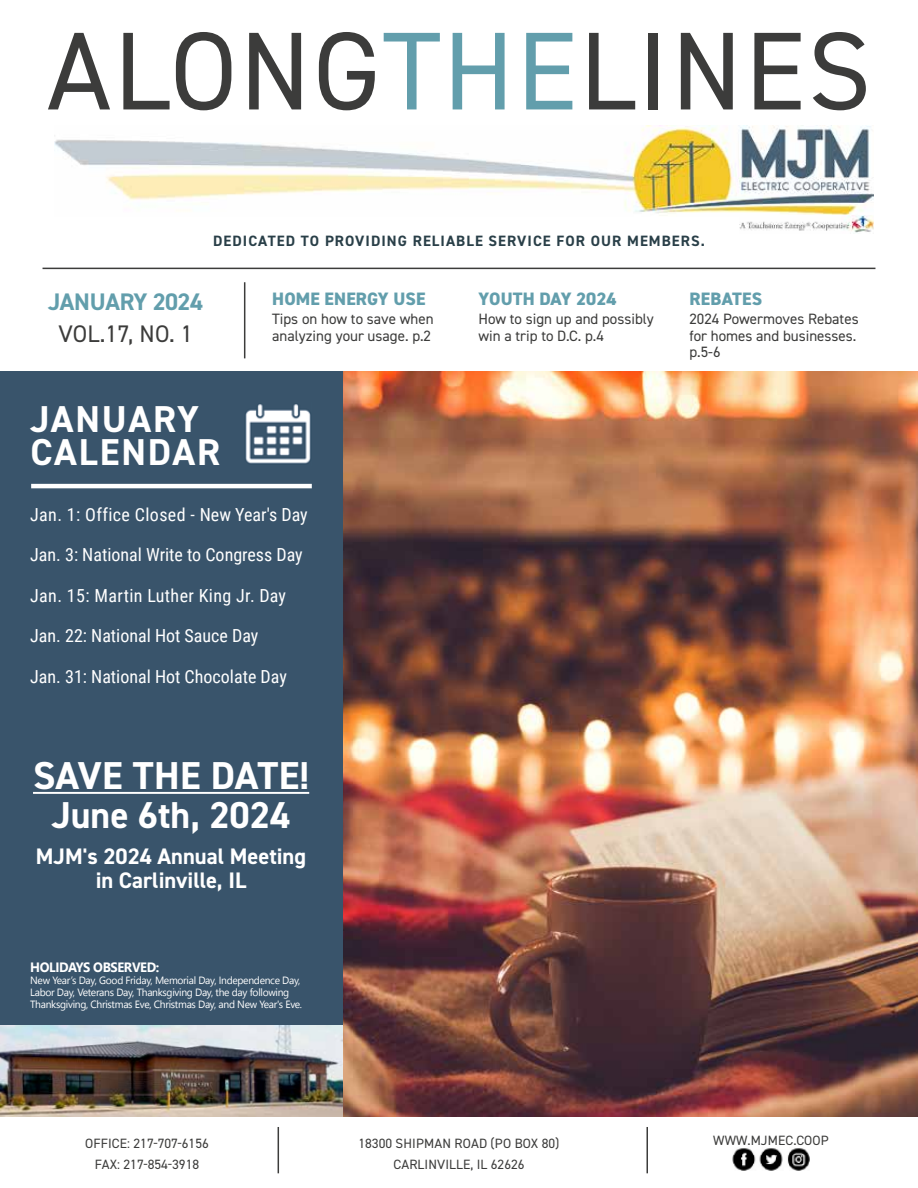
<style>
.page{position:relative;width:918px;height:1188px;background:#fff}
.page>*{position:absolute;margin:0;border:0;box-sizing:border-box;transform-origin:0 0}
.t1{font:111px "DIN2014";letter-spacing:.025em;color:#3c3c3b}
.t2{font:700 39px "DIN2014";letter-spacing:.005em;color:#fff}
.t3{font:700 37.5px/33px "DIN2014";letter-spacing:.05em;color:#fff}
.t4{font:700 37.5px "DIN2014";color:#fff}
.t5{font:700 24px "DIN2014";letter-spacing:-.02em;color:#629eac}
.t6{font:24px "DIN2014";letter-spacing:.005em;color:#3c3c3b}
.t7{font:700 22.5px/24px "DIN2014";color:#fff;text-align:center}
.t8{font:18px "Roboto Condensed";color:#fff}
.t9{font:18px "Roboto Condensed";letter-spacing:.02em;color:#fff}
.t10{font:800 18px "DIN2014";letter-spacing:.01em;color:#629eac}
.t11{font:15px/16.5px "DIN2014";color:#3c3c3b}
.t12{font:700 15px "DIN2014";letter-spacing:.07em;color:#293f48}
.t13{font:13.5px/21px "DIN2014";letter-spacing:.01em;color:#3c3c3b;text-align:center}
.t14{font:700 13.5px "Nirmala UI";letter-spacing:-.03em;color:#fff;scale:.96 1}
.t15{font:10.5px/12px "Nirmala UI";letter-spacing:-.03em;color:#fff}
.s1{color:#629eac}
</style>
<div class="page">
<img style="left:343px;top:372px;width:575px;height:745px">
<div style="left:0;top:372px;width:343px;height:745px;background:#39546b"></div>
<hr style="left:278px;top:1127px;width:1px;height:46px;background:#3c3c3b">
<hr style="left:646px;top:1127px;width:2px;height:46px;background:#3c3c3b">
<hr style="left:244px;top:282px;width:1px;height:76px;background:#3c3c3b">
<img style="left:732px;top:1148px;width:78px;height:22px">
<hr style="left:33px;top:792px;width:276px;height:2px;background:#fff">
<img style="left:245px;top:404px;width:66px;height:60px">
<hr style="left:43px;top:268px;width:832px;height:1px;background:#3c3c3b">
<img style="left:0;top:1026px;width:343px;height:91px">
<img style="left:54px;top:125px;width:820px;height:90px">
<hr style="left:31px;top:484px;width:281px;height:4px;background:#fff">
<img style="left:739px;top:215px;width:135px;height:18px">
<h1 class="t1" style="left:47px;top:2px;width:826px">ALONG<span class="s1">THE</span>LINES</h1>
<h3 class="t12" style="left:213px;top:230px;width:493px">DEDICATED TO PROVIDING RELIABLE SERVICE FOR OUR MEMBERS.</h3>
<h3 class="t5" style="left:48px;top:286px;width:156px">JANUARY 2024</h3>
<h3 class="t6" style="left:59px;top:319px;width:136px">VOL.17, NO. 1</h3>
<h3 class="t10" style="left:272px;top:286px;width:155px">HOME ENERGY USE</h3>
<h3 class="t11" style="left:272px;top:310px;width:163px">Tips on how to save when analyzing your usage. p.2</h3>
<h3 class="t10" style="left:479px;top:286px;width:139px">YOUTH DAY 2024</h3>
<h3 class="t11" style="left:478px;top:310px;width:177px">How to sign up and possibly win a trip to D.C. p.4</h3>
<h3 class="t10" style="left:690px;top:286px;width:74px">REBATES</h3>
<h3 class="t11" style="left:689px;top:310px;width:171px">2024 Powermoves Rebates for homes and businesses. p.5-6</h3>
<h3 class="t3" style="left:30px;top:402px;width:191px">JANUARY<br>CALENDAR</h3>
<h3 class="t9" style="left:30px;top:502px;width:279px">Jan. 1: Office Closed - New Year's Day</h3>
<h3 class="t8" style="left:30px;top:542px;width:274px">Jan. 3: National Write to Congress Day</h3>
<h3 class="t9" style="left:30px;top:583px;width:257px">Jan. 15: Martin Luther King Jr. Day</h3>
<h3 class="t8" style="left:30px;top:623px;width:230px">Jan. 22: National Hot Sauce Day</h3>
<h3 class="t8" style="left:30px;top:664px;width:258px">Jan. 31: National Hot Chocolate Day</h3>
<h2 class="t2" style="left:33px;top:750px;width:278px">SAVE THE DATE!</h2>
<h3 class="t4" style="left:52px;top:790px;width:240px">June 6th, 2024</h3>
<h3 class="t7" style="left:36px;top:844px;width:272px">MJM's 2024 Annual Meeting in Carlinville, IL</h3>
<p class="t14" style="left:30px;top:956px;width:136px">HOLIDAYS OBSERVED:</p>
<p class="t15" style="left:30px;top:974px;width:273px">New Year’s Day, Good Friday, Memorial Day, Independence Day,<br>Labor Day, Veterans Day, Thanksgiving Day, the day following<br>Thanksgiving, Christmas Eve, Christmas Day, and New Year's Eve.</p>
<p class="t13" style="left:85px;top:1132px;width:125px">OFFICE: 217-707-6156<br>FAX: 217-854-3918</p>
<p class="t13" style="left:358px;top:1132px;width:203px">18300 SHIPMAN ROAD (PO BOX 80)<br>CARLINVILLE, IL 62626</p>
<p class="t13" style="left:713px;top:1129px;width:117px">WWW.MJMEC.COOP</p>
</div>
